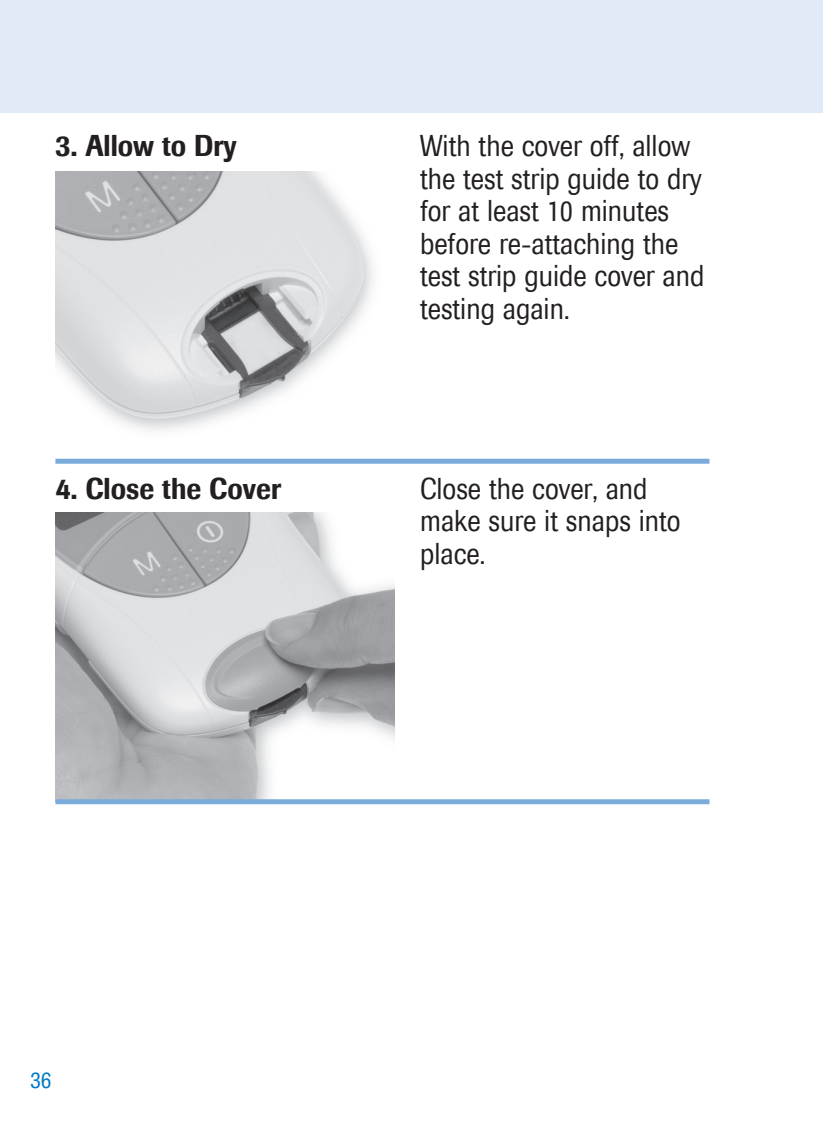
<style>
.page{position:relative;width:823px;height:1134px;background:#fff}
.page>*{position:absolute;margin:0;border:0;box-sizing:border-box;transform-origin:0 0}
.t1{font:30px/32.5px "Imago";color:#231f20;scale:.88 1}
.t2{font:500 30px "Imago";color:#231f20;scale:.88 1}
.t3{font:23.75px "Imago";color:#0079c2;scale:.88 1}
</style>
<div class="page">
<div style="left:0;top:0;width:822px;height:112px;background:#e1ebf7"></div>
<img style="left:55px;top:171px;width:339px;height:288px">
<div style="left:55px;top:459px;width:654px;height:5px;background:#7aabdb"></div>
<img style="left:55px;top:512px;width:339px;height:287px">
<div style="left:55px;top:799px;width:654px;height:5px;background:#7aabdb"></div>
<p class="t2" style="left:55px;top:126px;width:207px">3. Allow to Dry</p>
<p class="t1" style="left:420px;top:129px;width:324px">With the cover off, allow the test strip guide to dry for at least 10 minutes before re-attaching the test strip guide cover and testing again.</p>
<p class="t2" style="left:55px;top:469px;width:257px">4. Close the Cover</p>
<p class="t1" style="left:420px;top:472px;width:297px">Close the cover, and make sure it snaps into place.</p>
<p class="t3" style="left:30px;top:1064px;width:25px">36</p>
</div>
